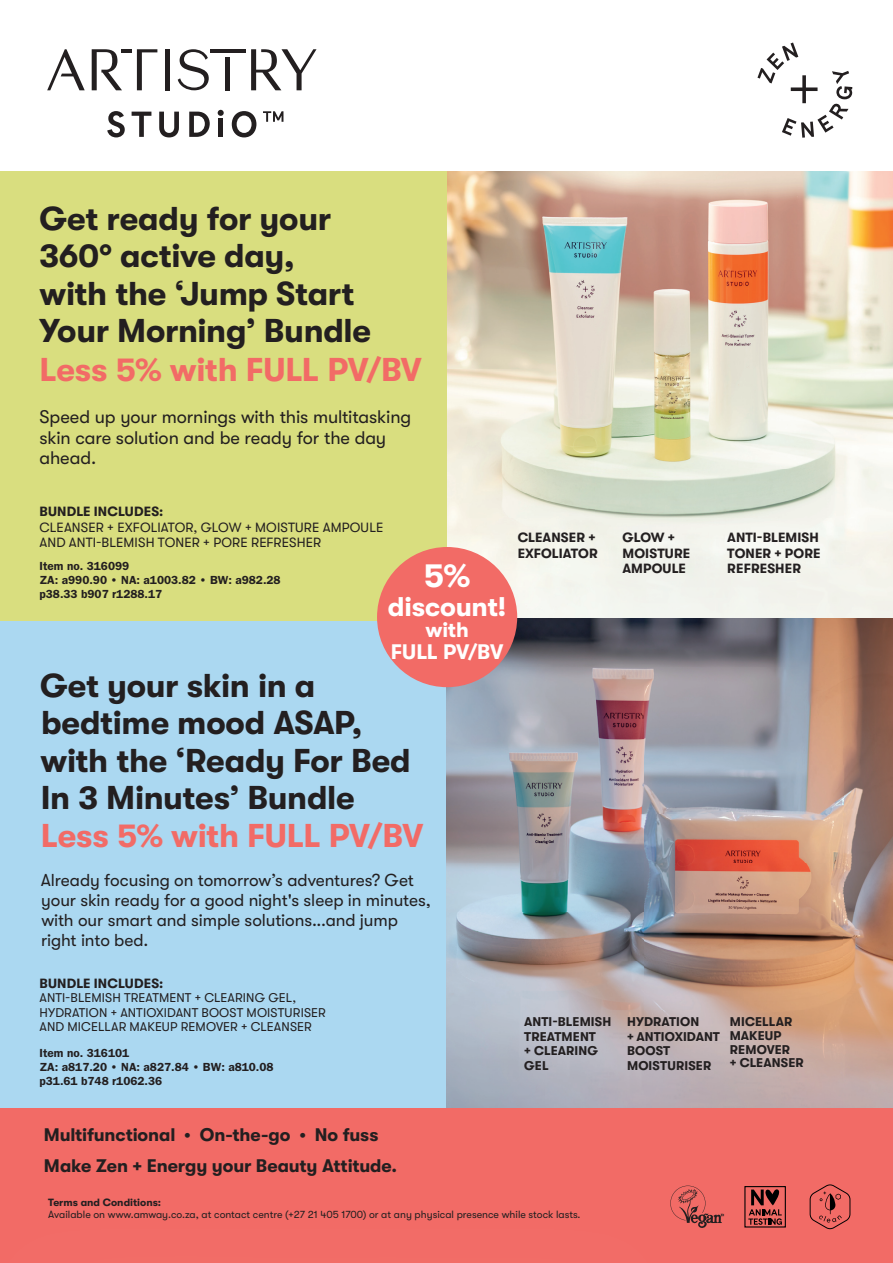
<style>
.page{position:relative;width:893px;height:1263px;background:#fff}
.page>*{position:absolute;margin:0;border:0;box-sizing:border-box;transform-origin:0 0}
.t1{font:700 33.3px "GT Walsheim";color:#fff}
.t2{font:700 33px/37.5px "GT Walsheim";letter-spacing:-.01em;color:#231f20}
.t3{font:700 33px "GT Walsheim";letter-spacing:-.01em;color:#f26b66}
.t4{font:700 27px "GT Walsheim";letter-spacing:-.01em;color:#fff}
.t5{font:700 21px/22.5px "GT Walsheim";letter-spacing:-.01em;color:#fff;text-align:center}
.t6{font:18.15px/21px "GT Walsheim";letter-spacing:-.01em;color:#231f20}
.t7{font:700 18.15px "GT Walsheim";letter-spacing:-.005em;color:#231f20}
.t8{font:17.25px/19.8px "GT Walsheim";letter-spacing:-.005em;color:#231f20}
.t9{font:700 13.35px/15.3px "GT Walsheim";letter-spacing:.01em;color:#231f20}
.t10{font:13.35px/15.3px "GT Walsheim";letter-spacing:.01em;color:#231f20}
.t11{font:12.6px/14.5px "GT Walsheim";letter-spacing:.01em;color:#231f20}
.t12{font:700 12.6px/14.5px "GT Walsheim";letter-spacing:.01em;color:#231f20}
.t13{font:600 11.85px/14.1px "ITC Franklin Gothic Std";color:#231f20}
.t14{font:10.5px "GT Walsheim";color:#231f20}
.t15{font:700 10.5px "GT Walsheim";color:#231f20}
</style>
<div class="page">
<div style="left:0;top:618px;width:468px;height:498px;background:#abd8f1"></div>
<img style="left:446px;top:171px;width:447px;height:447px">
<img style="left:446px;top:618px;width:447px;height:491px">
<div style="left:0;top:1109px;width:893px;height:154px;background:#f26b66"></div>
<div style="left:0;top:171px;width:446px;height:450px;background:#d9de7f"></div>
<svg style="left:757px;top:43px;width:95px;height:95px"></svg>
<svg style="left:159px;top:112px;width:20px;height:25px"></svg>
<svg style="left:218px;top:110px;width:6px;height:6px"></svg>
<svg style="left:189px;top:112px;width:21px;height:25px"></svg>
<div style="left:218px;top:119px;width:5px;height:18px;background:#231f20"></div>
<svg style="left:107px;top:111px;width:18px;height:26px"></svg>
<svg style="left:132px;top:112px;width:19px;height:25px"></svg>
<svg style="left:232px;top:111px;width:24px;height:26px"></svg>
<svg style="left:47px;top:49px;width:38px;height:41px"></svg>
<svg style="left:92px;top:49px;width:65px;height:41px"></svg>
<div style="left:165px;top:49px;width:5px;height:41px;background:#231f20"></div>
<svg style="left:178px;top:49px;width:31px;height:41px"></svg>
<svg style="left:251px;top:49px;width:66px;height:41px"></svg>
<div style="left:225px;top:57px;width:5px;height:33px;background:#231f20"></div>
<hr style="left:210px;top:49px;width:36px;height:3px;background:#231f20">
<svg style="left:263px;top:111px;width:20px;height:11px"></svg>
<svg style="left:670px;top:1185px;width:54px;height:43px"></svg>
<svg style="left:748px;top:1189px;width:34px;height:36px"></svg>
<div style="left:744px;top:1186px;width:42px;height:41px;border:1px solid #000001"></div>
<svg style="left:810px;top:1184px;width:40px;height:45px"></svg>
<div style="left:377px;top:547px;width:140px;height:140px;background:#f26b66;border-radius:50%"></div>
<h2 class="t2" style="left:40px;top:199px;width:333px">Get ready for your<br>360° active day,<br>with the ‘Jump Start<br>Your Morning’ Bundle</h2>
<h2 class="t3" style="left:40px;top:351px;width:384px">Less 5% with FULL PV/BV</h2>
<p class="t6" style="left:40px;top:406px;width:373px">Speed up your mornings with this multitasking skin care solution and be ready for the day ahead.</p>
<p class="t9" style="left:40px;top:504px;width:125px">BUNDLE INCLUDES:</p>
<p class="t10" style="left:40px;top:519px;width:345px">CLEANSER + EXFOLIATOR, GLOW + MOISTURE AMPOULE<br>AND ANTI-BLEMISH TONER + PORE REFRESHER</p>
<p class="t13" style="left:40px;top:559px;width:243px">Item no. 316099<br>ZA: a990.90 • NA: a1003.82 • BW: a982.28 p38.33 b907 r1288.17</p>
<h1 class="t1" style="left:424px;top:557px;width:48px">5%</h1>
<h3 class="t4" style="left:388px;top:591px;width:120px">discount!</h3>
<p class="t5" style="left:391px;top:618px;width:114px">with<br>FULL PV/BV</p>
<h2 class="t2" style="left:40px;top:667px;width:372px">Get your skin in a bedtime mood ASAP, with the ‘Ready For Bed<br>In 3 Minutes’ Bundle</h2>
<h2 class="t3" style="left:41px;top:817px;width:384px">Less 5% with FULL PV/BV</h2>
<p class="t8" style="left:41px;top:871px;width:392px">Already focusing on tomorrow’s adventures? Get your skin ready for a good night's sleep in minutes, with our smart and simple solutions...and jump right into bed.</p>
<p class="t9" style="left:40px;top:975px;width:125px">BUNDLE INCLUDES:</p>
<p class="t11" style="left:40px;top:991px;width:288px">ANTI-BLEMISH TREATMENT + CLEARING GEL,<br>HYDRATION + ANTIOXIDANT BOOST MOISTURISER<br>AND MICELLAR MAKEUP REMOVER + CLEANSER</p>
<p class="t13" style="left:40px;top:1046px;width:236px">Item no. 316101<br>ZA: a817.20 • NA: a827.84 • BW: a810.08 p31.61 b748 r1062.36</p>
<p class="t9" style="left:518px;top:530px;width:82px">CLEANSER +<br>EXFOLIATOR</p>
<p class="t9" style="left:622px;top:530px;width:69px">GLOW +<br>MOISTURE<br>AMPOULE</p>
<p class="t9" style="left:727px;top:530px;width:95px">ANTI-BLEMISH<br>TONER + PORE<br>REFRESHER</p>
<p class="t12" style="left:524px;top:1014px;width:89px">ANTI-BLEMISH<br>TREATMENT<br>+ CLEARING<br>GEL</p>
<p class="t12" style="left:627px;top:1014px;width:94px">HYDRATION<br>+ ANTIOXIDANT<br>BOOST<br>MOISTURISER</p>
<p class="t12" style="left:730px;top:1015px;width:75px;line-height:13.8px">MICELLAR<br>MAKEUP<br>REMOVER<br>+ CLEANSER</p>
<p class="t7" style="left:44px;top:1125px;width:336px">Multifunctional • On-the-go • No fuss</p>
<p class="t7" style="left:44px;top:1155px;width:355px">Make Zen + Energy your Beauty Attitude.</p>
<p class="t15" style="left:48px;top:1196px;width:115px">Terms and Conditions:</p>
<p class="t14" style="left:48px;top:1209px;width:534px">Available on www.amway.co.za, at contact centre (+27 21 405 1700) or at any physical presence while stock lasts.</p>
</div>
